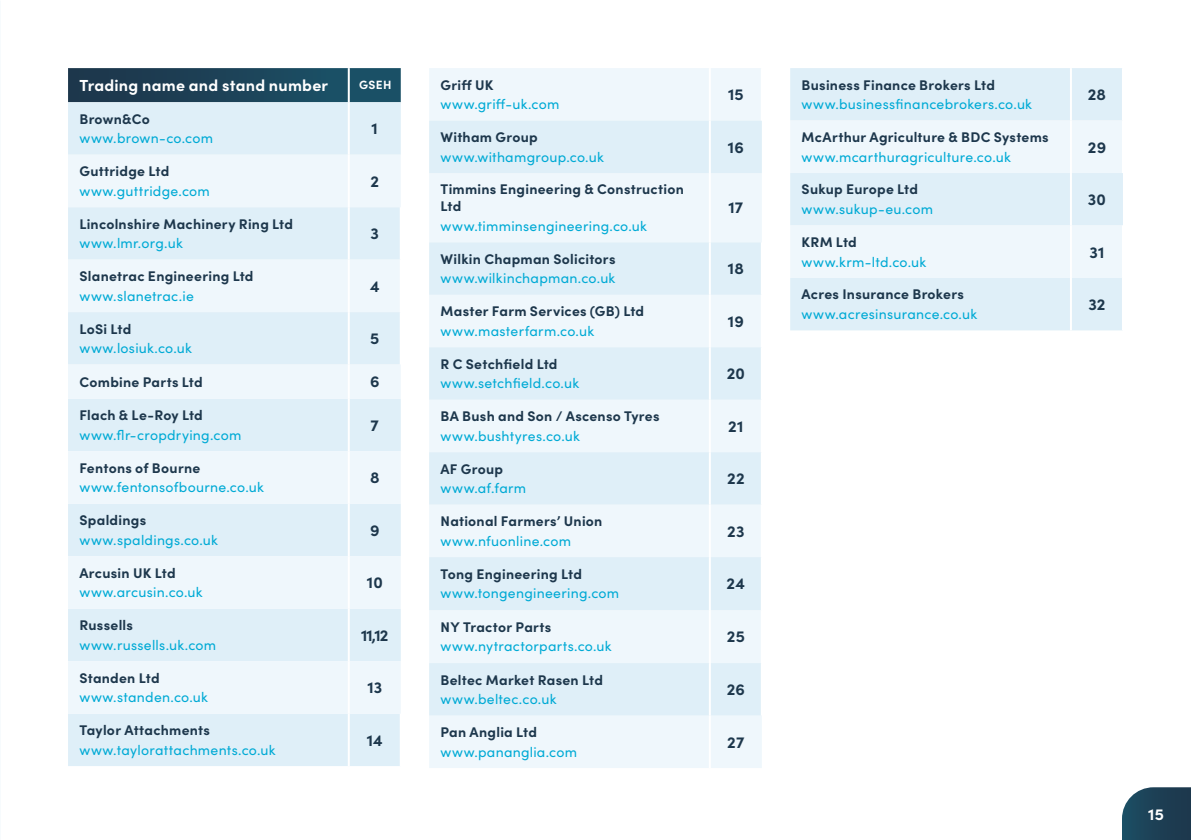
<style>
.page{position:relative;width:1191px;height:840px;background:#fff}
.page>*{position:absolute;margin:0;border:0;box-sizing:border-box;transform-origin:0 0}
.t1{font:700 16px "Sofia Pro";letter-spacing:.015em;color:#1d374c}
.t2{font:700 16px "Sofia Pro";letter-spacing:.015em;color:#fff}
.t3{font:14px "Sofia Pro";letter-spacing:.02em;color:#00aad5}
.t4{font:700 14px/16.8px "Sofia Pro";letter-spacing:.02em;color:#1d374c}
.t5{font:700 12px "Sofia Pro";color:#fff}
</style>
<div class="page">
<svg style="left:1122px;top:787px;width:69px;height:52px;background:#2b4d60"></svg>
<svg style="left:68px;top:68px;width:333px;height:34px;background:#1d445a"></svg>
<div style="left:68px;top:102px;width:333px;height:663px;background:#dfeff8"></div>
<svg style="left:68px;top:155px;width:333px;height:558px;fill:#eff7fc"></svg>
<hr style="left:348px;top:102px;width:2px;height:53px;background:#fff">
<hr style="left:348px;top:155px;width:2px;height:52px;background:#fff">
<hr style="left:348px;top:364px;width:2px;height:34px;background:#fff">
<hr style="left:348px;top:398px;width:2px;height:53px;background:#fff">
<hr style="left:348px;top:451px;width:2px;height:52px;background:#fff">
<hr style="left:348px;top:503px;width:2px;height:53px;background:#fff">
<hr style="left:348px;top:556px;width:2px;height:52px;background:#fff">
<hr style="left:348px;top:608px;width:2px;height:52px;background:#fff">
<hr style="left:348px;top:660px;width:2px;height:53px;background:#fff">
<hr style="left:348px;top:68px;width:2px;height:34px;background:#fff">
<hr style="left:348px;top:207px;width:2px;height:52px;background:#fff">
<hr style="left:348px;top:259px;width:2px;height:53px;background:#fff">
<hr style="left:348px;top:312px;width:2px;height:52px;background:#fff">
<hr style="left:348px;top:713px;width:2px;height:52px;background:#fff">
<hr style="left:400px;top:207px;width:2px;height:52px;background:#fff">
<hr style="left:400px;top:259px;width:2px;height:53px;background:#fff">
<hr style="left:400px;top:312px;width:2px;height:52px;background:#fff">
<hr style="left:400px;top:713px;width:2px;height:52px;background:#fff">
<div style="left:429px;top:68px;width:333px;height:699px;background:#eff7fc"></div>
<svg style="left:429px;top:120px;width:333px;height:595px;fill:#dfeff8"></svg>
<hr style="left:709px;top:120px;width:2px;height:53px;background:#fff">
<hr style="left:709px;top:173px;width:2px;height:69px;background:#fff">
<hr style="left:709px;top:715px;width:2px;height:52px;background:#fff">
<hr style="left:709px;top:294px;width:2px;height:53px;background:#fff">
<hr style="left:761px;top:294px;width:2px;height:53px;background:#fff">
<hr style="left:709px;top:504px;width:2px;height:52px;background:#fff">
<hr style="left:761px;top:504px;width:2px;height:52px;background:#fff">
<hr style="left:709px;top:452px;width:2px;height:52px;background:#fff">
<hr style="left:761px;top:452px;width:2px;height:52px;background:#fff">
<hr style="left:709px;top:347px;width:2px;height:52px;background:#fff">
<hr style="left:709px;top:399px;width:2px;height:53px;background:#fff">
<hr style="left:761px;top:347px;width:2px;height:52px;background:#fff">
<hr style="left:761px;top:399px;width:2px;height:53px;background:#fff">
<hr style="left:709px;top:556px;width:2px;height:53px;background:#fff">
<hr style="left:709px;top:609px;width:2px;height:53px;background:#fff">
<hr style="left:761px;top:556px;width:2px;height:53px;background:#fff">
<hr style="left:761px;top:609px;width:2px;height:53px;background:#fff">
<hr style="left:709px;top:662px;width:2px;height:53px;background:#fff">
<hr style="left:761px;top:662px;width:2px;height:53px;background:#fff">
<hr style="left:709px;top:68px;width:2px;height:52px;background:#fff">
<hr style="left:709px;top:242px;width:2px;height:52px;background:#fff">
<hr style="left:761px;top:68px;width:2px;height:52px;background:#fff">
<hr style="left:761px;top:242px;width:2px;height:52px;background:#fff">
<div style="left:790px;top:68px;width:332px;height:262px;background:#dfeff8"></div>
<svg style="left:790px;top:120px;width:333px;height:158px;fill:#eff7fc"></svg>
<hr style="left:1070px;top:173px;width:2px;height:52px;background:#fff">
<hr style="left:1070px;top:68px;width:2px;height:52px;background:#fff">
<hr style="left:1070px;top:120px;width:2px;height:53px;background:#fff">
<hr style="left:1070px;top:225px;width:2px;height:53px;background:#fff">
<hr style="left:1070px;top:278px;width:2px;height:52px;background:#fff">
<hr style="left:1122px;top:120px;width:2px;height:53px;background:#fff">
<hr style="left:1122px;top:225px;width:2px;height:53px;background:#fff">
<p class="t2" style="left:79px;top:73px;width:250px">Trading name and stand number</p>
<p class="t5" style="left:359px;top:76px;width:34px">GSEH</p>
<p class="t4" style="left:79px;top:109px;width:72px">Brown&amp;Co</p>
<p class="t3" style="left:79px;top:128px;width:135px">www.brown-co.com</p>
<p class="t1" style="left:372px;top:116px;width:8px">1</p>
<p class="t4" style="left:79px;top:162px;width:91px">Guttridge Ltd</p>
<p class="t3" style="left:79px;top:180px;width:132px">www.guttridge.com</p>
<p class="t4" style="left:79px;top:214px;width:215px">Lincolnshire Machinery Ring Ltd</p>
<p class="t3" style="left:79px;top:233px;width:105px">www.lmr.org.uk</p>
<p class="t4" style="left:79px;top:266px;width:176px">Slanetrac Engineering Ltd</p>
<p class="t3" style="left:79px;top:285px;width:116px">www.slanetrac.ie</p>
<p class="t4" style="left:79px;top:319px;width:54px">LoSi Ltd</p>
<p class="t3" style="left:79px;top:338px;width:114px">www.losiuk.co.uk</p>
<p class="t1" style="left:370px;top:169px;width:10px">2</p>
<p class="t1" style="left:370px;top:221px;width:10px">3</p>
<p class="t1" style="left:370px;top:273px;width:11px">4</p>
<p class="t1" style="left:370px;top:326px;width:11px">5</p>
<p class="t4" style="left:79px;top:372px;width:125px">Combine Parts Ltd</p>
<p class="t1" style="left:370px;top:369px;width:11px">6</p>
<p class="t4" style="left:79px;top:405px;width:125px">Flach &amp; Le-Roy Ltd</p>
<p class="t3" style="left:79px;top:424px;width:164px">www.flr-cropdrying.com</p>
<p class="t1" style="left:370px;top:412px;width:10px">7</p>
<p class="t4" style="left:79px;top:458px;width:122px">Fentons of Bourne</p>
<p class="t3" style="left:79px;top:477px;width:186px">www.fentonsofbourne.co.uk</p>
<p class="t4" style="left:79px;top:510px;width:68px">Spaldings</p>
<p class="t3" style="left:79px;top:529px;width:140px">www.spaldings.co.uk</p>
<p class="t4" style="left:79px;top:563px;width:98px">Arcusin UK Ltd</p>
<p class="t3" style="left:79px;top:582px;width:125px">www.arcusin.co.uk</p>
<p class="t4" style="left:79px;top:615px;width:55px">Russells</p>
<p class="t3" style="left:79px;top:634px;width:138px">www.russells.uk.com</p>
<p class="t4" style="left:79px;top:667px;width:82px">Standen Ltd</p>
<p class="t3" style="left:79px;top:686px;width:130px">www.standen.co.uk</p>
<p class="t4" style="left:79px;top:720px;width:132px">Taylor Attachments</p>
<p class="t3" style="left:79px;top:739px;width:198px">www.taylorattachments.co.uk</p>
<p class="t1" style="left:370px;top:465px;width:11px">8</p>
<p class="t1" style="left:370px;top:517px;width:11px">9</p>
<p class="t1" style="left:367px;top:570px;width:18px">10</p>
<p class="t1" style="left:361px;top:622px;width:29px">11,12</p>
<p class="t1" style="left:367px;top:674px;width:16px">13</p>
<p class="t1" style="left:367px;top:727px;width:18px">14</p>
<p class="t4" style="left:440px;top:75px;width:54px">Griff UK</p>
<p class="t3" style="left:440px;top:94px;width:120px">www.griff-uk.com</p>
<p class="t4" style="left:440px;top:127px;width:99px">Witham Group</p>
<p class="t3" style="left:440px;top:146px;width:165px">www.withamgroup.co.uk</p>
<p class="t4" style="left:440px;top:180px;width:245px">Timmins Engineering &amp; Construction<br>Ltd</p>
<p class="t3" style="left:440px;top:216px;width:208px">www.timminsengineering.co.uk</p>
<p class="t4" style="left:440px;top:249px;width:176px">Wilkin Chapman Solicitors</p>
<p class="t3" style="left:440px;top:268px;width:176px">www.wilkinchapman.co.uk</p>
<p class="t4" style="left:440px;top:301px;width:205px">Master Farm Services (GB) Ltd</p>
<p class="t3" style="left:440px;top:320px;width:155px">www.masterfarm.co.uk</p>
<p class="t4" style="left:440px;top:354px;width:119px">R C Setchfield Ltd</p>
<p class="t3" style="left:440px;top:373px;width:140px">www.setchfield.co.uk</p>
<p class="t4" style="left:440px;top:406px;width:220px">BA Bush and Son / Ascenso Tyres</p>
<p class="t3" style="left:440px;top:425px;width:141px">www.bushtyres.co.uk</p>
<p class="t4" style="left:440px;top:459px;width:64px">AF Group</p>
<p class="t3" style="left:440px;top:478px;width:87px">www.af.farm</p>
<p class="t4" style="left:440px;top:511px;width:163px">National Farmers’ Union</p>
<p class="t3" style="left:440px;top:530px;width:132px">www.nfuonline.com</p>
<p class="t4" style="left:440px;top:564px;width:143px">Tong Engineering Ltd</p>
<p class="t3" style="left:440px;top:583px;width:180px">www.tongengineering.com</p>
<p class="t4" style="left:440px;top:617px;width:112px">NY Tractor Parts</p>
<p class="t3" style="left:440px;top:636px;width:173px">www.nytractorparts.co.uk</p>
<p class="t4" style="left:440px;top:669px;width:164px">Beltec Market Rasen Ltd</p>
<p class="t3" style="left:440px;top:688px;width:117px">www.beltec.co.uk</p>
<p class="t4" style="left:440px;top:722px;width:98px">Pan Anglia Ltd</p>
<p class="t3" style="left:440px;top:741px;width:138px">www.pananglia.com</p>
<p class="t1" style="left:728px;top:82px;width:17px">15</p>
<p class="t1" style="left:728px;top:134px;width:18px">16</p>
<p class="t1" style="left:728px;top:195px;width:16px">17</p>
<p class="t1" style="left:728px;top:256px;width:18px">18</p>
<p class="t1" style="left:728px;top:308px;width:18px">19</p>
<p class="t1" style="left:726px;top:361px;width:20px">20</p>
<p class="t1" style="left:728px;top:413px;width:17px">21</p>
<p class="t1" style="left:727px;top:466px;width:19px">22</p>
<p class="t1" style="left:727px;top:518px;width:19px">23</p>
<p class="t1" style="left:726px;top:571px;width:20px">24</p>
<p class="t1" style="left:727px;top:624px;width:20px">25</p>
<p class="t1" style="left:726px;top:676px;width:20px">26</p>
<p class="t1" style="left:727px;top:729px;width:19px">27</p>
<p class="t4" style="left:801px;top:75px;width:195px">Business Finance Brokers Ltd</p>
<p class="t3" style="left:801px;top:94px;width:232px">www.businessfinancebrokers.co.uk</p>
<p class="t4" style="left:801px;top:127px;width:249px">McArthur Agriculture &amp; BDC Systems</p>
<p class="t3" style="left:801px;top:146px;width:211px">www.mcarthuragriculture.co.uk</p>
<p class="t4" style="left:801px;top:180px;width:118px">Sukup Europe Ltd</p>
<p class="t3" style="left:801px;top:199px;width:133px">www.sukup-eu.com</p>
<p class="t4" style="left:801px;top:232px;width:57px">KRM Ltd</p>
<p class="t3" style="left:801px;top:251px;width:126px">www.krm-ltd.co.uk</p>
<p class="t4" style="left:801px;top:285px;width:164px">Acres Insurance Brokers</p>
<p class="t3" style="left:801px;top:304px;width:177px">www.acresinsurance.co.uk</p>
<p class="t1" style="left:1087px;top:82px;width:20px">28</p>
<p class="t1" style="left:1087px;top:134px;width:20px">29</p>
<p class="t1" style="left:1087px;top:187px;width:20px">30</p>
<p class="t1" style="left:1089px;top:239px;width:16px">31</p>
<p class="t1" style="left:1088px;top:292px;width:19px">32</p>
<p class="t2" style="left:1148px;top:801px;width:18px">15</p>
</div>
